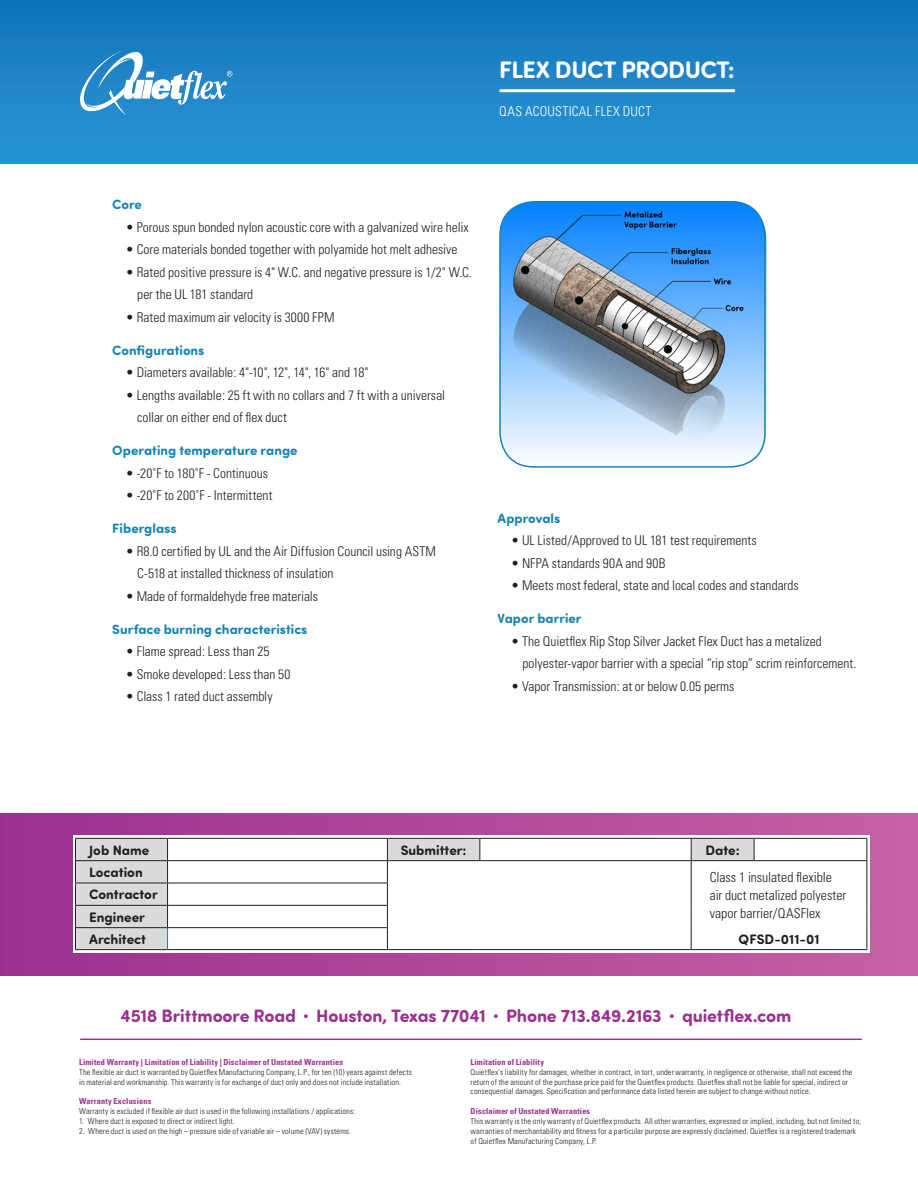
<style>
.page{position:relative;width:918px;height:1188px;background:#fff}
.page>*{position:absolute;margin:0;border:0;box-sizing:border-box;transform-origin:0 0}
.White_-_Header{font:700 24px "Sofia Pro Soft";letter-spacing:-.02em;color:#fff}
.Sub_Header{font:700 18px "Sofia Pro Soft";letter-spacing:-.01em;color:#9b3090}
.t1{font:700 13.8px "Sofia Pro Soft";color:#231f20}
.t2{font:300 condensed 13.8px/18.3px "Univers";color:#231f20}
.Body_bullet_copy{font:300 condensed 13.5px "Univers";color:#231f20}
.Sub_Header-2{font:700 13.5px "Sofia Pro Soft";color:#1683b2}
.White_-_Body_Copy{font:300 condensed 13.5px "Univers";letter-spacing:.025em;color:#fff}
.Boilerplate_body{font:300 condensed 8.25px/9.9px "Univers";letter-spacing:.015em;color:#231f20}
.Boilerplate_Header{font:700 condensed 8.25px "Univers";letter-spacing:.02em;color:#9b3090}
.s1{font-family:"Univers";font-stretch:condensed;font-size:10.5px}
</style>
<div class="page">
<img style="left:500px;top:201px;width:266px;height:266px">
<div style="left:0;top:0;width:918px;height:163px;background:linear-gradient(to bottom,#1073bb,#2997d4)"></div>
<svg style="left:79px;top:50px;width:153px;height:65px"></svg>
<div style="left:0;top:813px;width:918px;height:162px;background:linear-gradient(to right,#9b3190,#c661a5)"></div>
<div style="left:73px;top:835px;width:796px;height:117px;background:#fff"></div>
<svg style="left:76px;top:839px;width:678px;height:110px"></svg>
<hr style="left:387px;top:838px;width:93px;height:1px;background:#231f20">
<hr style="left:480px;top:838px;width:211px;height:1px;background:#231f20">
<svg style="left:479px;top:839px;width:1px;height:21px"></svg>
<hr style="left:691px;top:838px;width:63px;height:1px;background:#231f20">
<hr style="left:754px;top:838px;width:113px;height:1px;background:#231f20">
<svg style="left:754px;top:839px;width:1px;height:21px"></svg>
<hr style="left:387px;top:860px;width:93px;height:1px;background:#231f20">
<hr style="left:480px;top:860px;width:211px;height:1px;background:#231f20">
<hr style="left:75px;top:838px;width:93px;height:1px;background:#231f20">
<hr style="left:168px;top:838px;width:219px;height:1px;background:#231f20">
<hr style="left:75px;top:949px;width:93px;height:1px;background:#231f20">
<hr style="left:168px;top:949px;width:219px;height:1px;background:#231f20">
<hr style="left:168px;top:860px;width:219px;height:1px;background:#231f20">
<hr style="left:168px;top:883px;width:220px;height:1px;background:#231f20">
<hr style="left:168px;top:905px;width:220px;height:1px;background:#231f20">
<svg style="left:387px;top:839px;width:1px;height:110px"></svg>
<hr style="left:168px;top:927px;width:220px;height:1px;background:#231f20">
<hr style="left:75px;top:860px;width:93px;height:1px;background:#231f20">
<hr style="left:75px;top:883px;width:93px;height:1px;background:#231f20">
<hr style="left:75px;top:905px;width:93px;height:1px;background:#231f20">
<svg style="left:75px;top:839px;width:1px;height:110px"></svg>
<svg style="left:167px;top:839px;width:1px;height:110px"></svg>
<hr style="left:75px;top:927px;width:93px;height:1px;background:#231f20">
<hr style="left:691px;top:860px;width:63px;height:1px;background:#231f20">
<hr style="left:754px;top:860px;width:113px;height:1px;background:#231f20">
<svg style="left:691px;top:839px;width:1px;height:110px"></svg>
<svg style="left:866px;top:839px;width:1px;height:110px"></svg>
<hr style="left:691px;top:949px;width:63px;height:1px;background:#231f20">
<hr style="left:754px;top:949px;width:113px;height:1px;background:#231f20">
<hr style="left:387px;top:949px;width:93px;height:1px;background:#231f20">
<hr style="left:480px;top:949px;width:211px;height:1px;background:#231f20">
<hr style="left:501px;top:89px;width:233px;height:3px;background:#fff">
<div style="left:499px;top:201px;width:267px;height:267px;border:2px solid #1683b2;border-radius:34px"></div>
<hr style="left:81px;top:1039px;width:780px;height:1px;background:#9b3090">
<p class="White_-_Header" style="left:499px;top:52px;width:237px">FLEX DUCT PRODUCT:</p>
<p class="White_-_Body_Copy" style="left:499px;top:103px;width:154px">QAS ACOUSTICAL FLEX DUCT</p>
<p class="Sub_Header-2" style="left:112px;top:195px;width:31px">Core</p>
<p class="Body_bullet_copy" style="left:126px;top:219px;width:344px">• Porous spun bonded nylon acoustic core with a galvanized wire helix</p>
<p class="Body_bullet_copy" style="left:126px;top:242px;width:333px">• Core materials bonded together with polyamide hot melt adhesive</p>
<p class="Body_bullet_copy" style="left:126px;top:264px;width:348px">• Rated positive pressure is 4" W.C. and negative pressure is 1/2" W.C.</p>
<p class="Body_bullet_copy" style="left:137px;top:287px;width:118px">per the UL 181 standard</p>
<p class="Body_bullet_copy" style="left:126px;top:309px;width:210px">• Rated maximum air velocity is 3000 FPM</p>
<p class="Sub_Header-2" style="left:112px;top:340px;width:94px">Configurations</p>
<p class="Body_bullet_copy" style="left:126px;top:365px;width:244px">• Diameters available: 4"-10", 12", 14", 16" and 18"</p>
<p class="Body_bullet_copy" style="left:126px;top:387px;width:321px">• Lengths available: 25 ft with no collars and 7 ft with a universal</p>
<p class="Body_bullet_copy" style="left:137px;top:410px;width:151px">collar on either end of flex duct</p>
<p class="Sub_Header-2" style="left:112px;top:441px;width:187px">Operating temperature range</p>
<p class="Body_bullet_copy" style="left:126px;top:465px;width:144px">• -20˚F to 180˚F - Continuous</p>
<p class="Body_bullet_copy" style="left:126px;top:488px;width:148px">• -20˚F to 200˚F - Intermittent</p>
<p class="Sub_Header-2" style="left:112px;top:519px;width:66px">Fiberglass</p>
<p class="Body_bullet_copy" style="left:126px;top:543px;width:312px">• R8.0 certified by UL and the Air Diffusion Council using ASTM</p>
<p class="Body_bullet_copy" style="left:137px;top:566px;width:198px">C-518 at installed thickness of insulation</p>
<p class="Body_bullet_copy" style="left:126px;top:588px;width:194px">• Made of formaldehyde free materials</p>
<p class="Sub_Header-2" style="left:112px;top:619px;width:197px">Surface burning characteristics</p>
<p class="Body_bullet_copy" style="left:126px;top:644px;width:145px">• Flame spread: Less than 25</p>
<p class="Body_bullet_copy" style="left:126px;top:666px;width:166px">• Smoke developed: Less than 50</p>
<p class="Body_bullet_copy" style="left:126px;top:689px;width:148px">• Class 1 rated duct assembly</p>
<p class="Sub_Header-2" style="left:498px;top:508px;width:64px">Approvals</p>
<p class="Body_bullet_copy" style="left:511px;top:532px;width:247px">• UL Listed/Approved to UL 181 test requirements</p>
<p class="Body_bullet_copy" style="left:511px;top:555px;width:156px">• NFPA standards 90A and 90B</p>
<p class="Body_bullet_copy" style="left:511px;top:577px;width:289px">• Meets most federal, state and local codes and standards</p>
<p class="Sub_Header-2" style="left:498px;top:609px;width:85px">Vapor barrier</p>
<p class="Body_bullet_copy" style="left:511px;top:633px;width:312px">• The Quietflex Rip Stop Silver Jacket Flex Duct has a metalized</p>
<p class="Body_bullet_copy" style="left:523px;top:655px;width:335px">polyester-vapor barrier with a special “rip stop” scrim reinforcement.</p>
<p class="Body_bullet_copy" style="left:511px;top:678px;width:225px">• Vapor Transmission: at or below 0.05 perms</p>
<p class="t1" style="left:89px;top:840px;width:61px">Job Name</p>
<p class="t1" style="left:401px;top:840px;width:67px">Submitter:</p>
<p class="t1" style="left:706px;top:840px;width:36px">Date:</p>
<p class="t1" style="left:89px;top:862px;width:55px">Location</p>
<p class="t1" style="left:89px;top:884px;width:70px">Contractor</p>
<p class="t1" style="left:89px;top:907px;width:57px">Engineer</p>
<p class="t1" style="left:89px;top:929px;width:58px">Architect</p>
<p class="t1" style="left:739px;top:929px;width:82px">QFSD-011-01</p>
<p class="t2" style="left:710px;top:868px;width:138px">Class 1 insulated flexible air duct metalized polyester vapor barrier/QASFlex</p>
<p class="Sub_Header" style="left:121px;top:1003px;width:672px">4518 Brittmoore Road <span class="s1">•</span> Houston, Texas 77041 <span class="s1">•</span> Phone 713.849.2163 <span class="s1">•</span> quietflex.com</p>
<p class="Boilerplate_Header" style="left:79px;top:1057px;width:265px">Limited Warranty | Limitation of Liability | Disclaimer of Unstated Warranties</p>
<p class="Boilerplate_body" style="left:79px;top:1067px;width:334px">The flexible air duct is warranted by Quietflex Manufacturing Company, L.P., for ten (10) years against defects</p>
<p class="Boilerplate_body" style="left:79px;top:1077px;width:323px">in material and workmanship. This warranty is for exchange of duct only and does not include installation.</p>
<p class="Boilerplate_Header" style="left:79px;top:1096px;width:74px">Warranty Exclusions</p>
<p class="Boilerplate_body" style="left:79px;top:1106px;width:278px">Warranty is excluded if flexible air duct is used in the following installations / applications:</p>
<p class="Boilerplate_body" style="left:79px;top:1116px;width:157px">1. Where duct is exposed to direct or indirect light.</p>
<p class="Boilerplate_body" style="left:79px;top:1126px;width:273px">2. Where duct is used on the high – pressure side of variable air – volume (VAV) systems.</p>
<p class="Boilerplate_Header" style="left:471px;top:1057px;width:75px">Limitation of Liability</p>
<p class="Boilerplate_body" style="left:471px;top:1067px;width:383px">Quietflex’s liability for damages, whether in contract, in tort, under warranty, in negligence or otherwise, shall not exceed the return of the amount of the purchase price paid for the Quietflex products. Quietflex shall not be liable for special, indirect or consequential damages. Specification and performance data listed herein are subject to change without notice.</p>
<p class="Boilerplate_Header" style="left:471px;top:1106px;width:121px">Disclaimer of Unstated Warranties</p>
<p class="Boilerplate_body" style="left:471px;top:1116px;width:392px">This warranty is the only warranty of Quietflex products. All other warranties, expressed or implied, including, but not limited to, warranties of merchantability and fitness for a particular purpose are expressly disclaimed. Quietflex is a registered trademark of Quietflex Manufacturing Company, L.P.</p>
</div>
